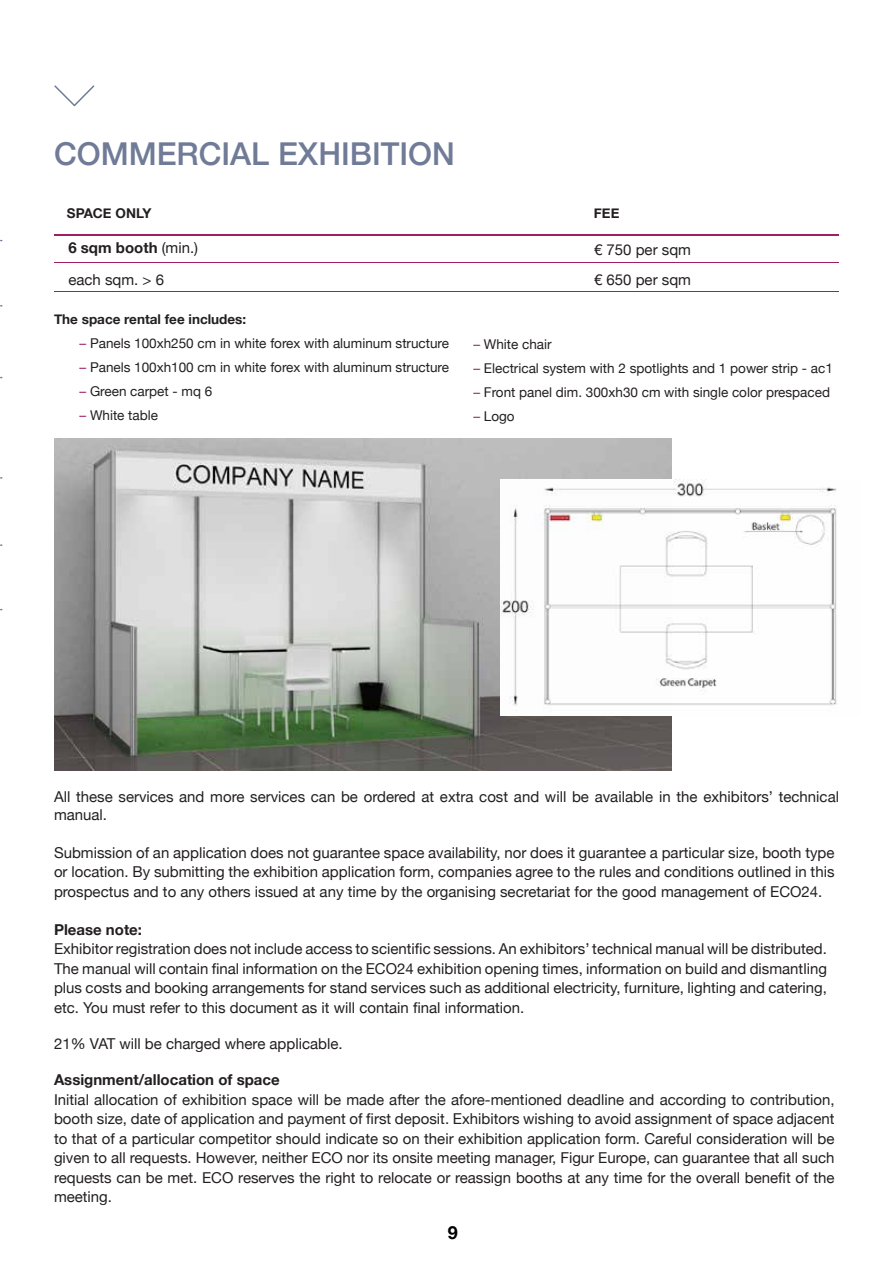
<style>
.page{position:relative;width:893px;height:1263px;background:#fff}
.page>*{position:absolute;margin:0;border:0;box-sizing:border-box;transform-origin:0 0}
.t1{font:500 31.5px "Helvetica Neue";color:#707b97}
.t2{font:700 18px "Helvetica Neue";color:#000}
.t3{font:15px/19.5px "Helvetica Neue";color:#231f20;text-align:justify}
.t4{font:700 15px "Helvetica Neue";color:#231f20}
.t5{font:13.5px "Helvetica Neue";color:#231f20}
.t6{font:700 13.5px "Helvetica Neue";color:#231f20}
.s1{font-weight:400}
.s2{color:#9e1f63}
</style>
<div class="page">
<svg style="left:54px;top:85px;width:41px;height:22px"></svg>
<hr style="left:54px;top:234px;width:785px;height:2px;background:#9e1f63">
<hr style="left:54px;top:262px;width:785px;height:1px;background:#9e1f63">
<hr style="left:54px;top:291px;width:785px;height:1px;background:#9e1f63">
<img style="left:54px;top:439px;width:618px;height:331px">
<img style="left:500px;top:479px;width:337px;height:237px">
<h1 class="t1" style="left:54px;top:128px;width:402px">COMMERCIAL EXHIBITION</h1>
<p class="t6" style="left:67px;top:203px;width:86px">SPACE ONLY</p>
<p class="t6" style="left:594px;top:203px;width:27px">FEE</p>
<p class="t4" style="left:68px;top:236px;width:131px">6 sqm booth <span class="s1">(min.)</span></p>
<p class="t3" style="left:594px;top:241px;width:99px">€ 750 per sqm</p>
<p class="t3" style="left:68px;top:271px;width:97px">each sqm. &gt; 6</p>
<p class="t3" style="left:594px;top:271px;width:99px">€ 650 per sqm</p>
<p class="t6" style="left:54px;top:309px;width:194px">The space rental fee includes:</p>
<p class="t5" style="left:80px;top:333px;width:371px"><span class="s2">–</span> Panels 100xh250 cm in white forex with aluminum structure</p>
<p class="t5" style="left:80px;top:357px;width:371px"><span class="s2">–</span> Panels 100xh100 cm in white forex with aluminum structure</p>
<p class="t5" style="left:80px;top:381px;width:134px"><span class="s2">–</span> Green carpet - mq 6</p>
<p class="t5" style="left:80px;top:405px;width:80px"><span class="s2">–</span> White table</p>
<p class="t5" style="left:473px;top:334px;width:80px"><span class="s2">–</span> White chair</p>
<p class="t5" style="left:473px;top:358px;width:361px"><span class="s2">–</span> Electrical system with 2 spotlights and 1 power strip - ac1</p>
<p class="t5" style="left:473px;top:382px;width:358px"><span class="s2">–</span> Front panel dim. 300xh30 cm with single color prespaced</p>
<p class="t5" style="left:473px;top:406px;width:43px"><span class="s2">–</span> Logo</p>
<p class="t3" style="left:54px;top:788px;width:787px;line-height:18px">All these services and more services can be ordered at extra cost and will be available in the exhibitors’ technical manual.</p>
<p class="t3" style="left:54px;top:844px;width:782px">Submission of an application does not guarantee space availability, nor does it guarantee a particular size, booth type or location. By submitting the exhibition application form, companies agree to the rules and conditions outlined in this prospectus and to any others issued at any time by the organising secretariat for the good management of ECO24.</p>
<p class="t4" style="left:54px;top:918px;width:90px">Please note:</p>
<p class="t3" style="left:54px;top:940px;width:774px">Exhibitor registration does not include access to scientific sessions. An exhibitors’ technical manual will be distributed.<br>The manual will contain final information on the ECO24 exhibition opening times, information on build and dismantling plus costs and booking arrangements for stand services such as additional electricity, furniture, lighting and catering, etc. You must refer to this document as it will contain final information.</p>
<p class="t3" style="left:54px;top:1035px;width:290px">21% VAT will be charged where applicable.</p>
<p class="t4" style="left:54px;top:1068px;width:227px">Assignment/allocation of space</p>
<p class="t3" style="left:54px;top:1090px;width:782px">Initial allocation of exhibition space will be made after the afore-mentioned deadline and according to contribution, booth size, date of application and payment of first deposit. Exhibitors wishing to avoid assignment of space adjacent to that of a particular competitor should indicate so on their exhibition application form. Careful consideration will be given to all requests. However, neither ECO nor its onsite meeting manager, Figur Europe, can guarantee that all such requests can be met. ECO reserves the right to relocate or reassign booths at any time for the overall benefit of the meeting.</p>
<p class="t2" style="left:448px;top:1219px;width:12px">9</p>
</div>
